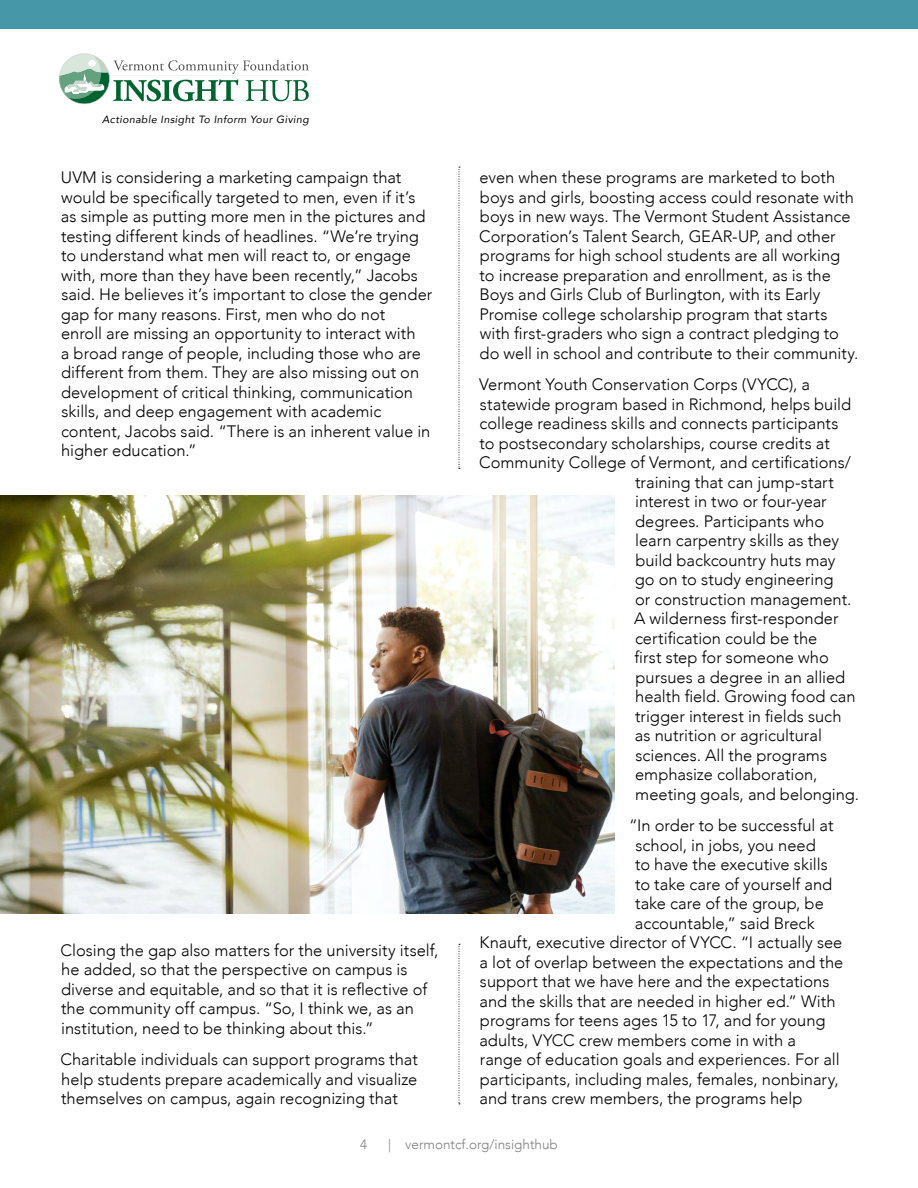
<style>
.page{position:relative;width:918px;height:1188px;background:#fff}
.page>*{position:absolute;margin:0;border:0;box-sizing:border-box;transform-origin:0 0}
.t1{font:300 16.5px/19.5px "Avenir";color:#000}
.t2{font:300 13.5px "Avenir";color:#807f83}
.t3{font:italic 10.5px "Avenir";letter-spacing:.04em;color:#000}
</style>
<div class="page">
<div style="left:0;top:0;width:918px;height:28px;background:#4697a8"></div>
<svg style="left:59px;top:54px;width:250px;height:50px"></svg>
<svg style="left:459px;top:167px;width:1px;height:302px"></svg>
<svg style="left:459px;top:944px;width:1px;height:160px"></svg>
<img style="left:0;top:495px;width:615px;height:418px">
<p class="t3" style="left:102px;top:113px;width:208px">Actionable Insight To Inform Your Giving</p>
<p class="t1" style="left:61px;top:168px;width:373px">UVM is considering a marketing campaign that would be specifically targeted to men, even if it’s as simple as putting more men in the pictures and testing different kinds of headlines. “We’re trying to understand what men will react to, or engage with, more than they have been recently,” Jacobs said. He believes it’s important to close the gender gap for many reasons. First, men who do not<br>enroll are missing an opportunity to interact with<br>a broad range of people, including those who are different from them. They are also missing out on development of critical thinking, communication skills, and deep engagement with academic content, Jacobs said. “There is an inherent value in higher education.”</p>
<p class="t1" style="left:61px;top:940px;width:379px">Closing the gap also matters for the university itself, he added, so that the perspective on campus is diverse and equitable, and so that it is reflective of the community off campus. “So, I think we, as an institution, need to be thinking about this.”</p>
<p class="t1" style="left:61px;top:1050px;width:359px;text-align:justify">Charitable individuals can support programs that help students prepare academically and visualize themselves on campus, again recognizing that</p>
<p class="t1" style="left:479px;top:168px;width:381px">even when these programs are marketed to both boys and girls, boosting access could resonate with boys in new ways. The Vermont Student Assistance Corporation’s Talent Search, GEAR-UP, and other programs for high school students are all working<br>to increase preparation and enrollment, as is the Boys and Girls Club of Burlington, with its Early Promise college scholarship program that starts with first-graders who sign a contract pledging to do well in school and contribute to their community.</p>
<p class="t1" style="left:479px;top:375px;width:332px">Vermont Youth Conservation Corps (VYCC), a</p>
<p class="t1" style="left:480px;top:394px;width:373px">statewide program based in Richmond, helps build</p>
<p class="t1" style="left:480px;top:414px;width:360px">college readiness skills and connects participants</p>
<p class="t1" style="left:480px;top:433px;width:352px">to postsecondary scholarships, course credits at</p>
<p class="t1" style="left:479px;top:453px;width:373px">Community College of Vermont, and certifications/</p>
<p class="t1" style="left:635px;top:472px;width:200px">training that can jump-start</p>
<p class="t1" style="left:635px;top:492px;width:193px">interest in two or four-year</p>
<p class="t1" style="left:635px;top:511px;width:191px">degrees. Participants who</p>
<p class="t1" style="left:635px;top:531px;width:205px">learn carpentry skills as they</p>
<p class="t1" style="left:635px;top:550px;width:202px">build backcountry huts may</p>
<p class="t1" style="left:635px;top:570px;width:200px">go on to study engineering</p>
<p class="t1" style="left:635px;top:589px;width:218px">or construction management.</p>
<p class="t1" style="left:634px;top:609px;width:206px">A wilderness first-responder</p>
<p class="t1" style="left:635px;top:628px;width:184px">certification could be the</p>
<p class="t1" style="left:635px;top:648px;width:196px">first step for someone who</p>
<p class="t1" style="left:635px;top:667px;width:211px">pursues a degree in an allied</p>
<p class="t1" style="left:635px;top:687px;width:222px">health field. Growing food can</p>
<p class="t1" style="left:635px;top:706px;width:208px">trigger interest in fields such</p>
<p class="t1" style="left:635px;top:726px;width:188px">as nutrition or agricultural</p>
<p class="t1" style="left:635px;top:745px;width:193px">sciences. All the programs</p>
<p class="t1" style="left:635px;top:765px;width:184px">emphasize collaboration,</p>
<p class="t1" style="left:635px;top:784px;width:225px">meeting goals, and belonging.</p>
<p class="t1" style="left:629px;top:816px;width:206px">“In order to be successful at</p>
<p class="t1" style="left:635px;top:835px;width:182px">school, in jobs, you need</p>
<p class="t1" style="left:635px;top:855px;width:194px">to have the executive skills</p>
<p class="t1" style="left:635px;top:874px;width:199px">to take care of yourself and</p>
<p class="t1" style="left:635px;top:894px;width:190px">take care of the group, be</p>
<p class="t1" style="left:635px;top:914px;width:181px">accountable,” said Breck</p>
<p class="t1" style="left:479px;top:933px;width:365px">Knauft, executive director of VYCC. “I actually see</p>
<p class="t1" style="left:479px;top:953px;width:366px">a lot of overlap between the expectations and the</p>
<p class="t1" style="left:480px;top:972px;width:351px">support that we have here and the expectations</p>
<p class="t1" style="left:479px;top:992px;width:358px">and the skills that are needed in higher ed.” With</p>
<p class="t1" style="left:480px;top:1011px;width:347px">programs for teens ages 15 to 17, and for young</p>
<p class="t1" style="left:479px;top:1031px;width:318px">adults, VYCC crew members come in with a</p>
<p class="t1" style="left:480px;top:1050px;width:361px">range of education goals and experiences. For all</p>
<p class="t1" style="left:480px;top:1070px;width:360px">participants, including males, females, nonbinary,</p>
<p class="t1" style="left:479px;top:1089px;width:325px">and trans crew members, the programs help</p>
<p class="t2" style="left:360px;top:1136px;width:9px">4</p>
<p class="t2" style="left:388px;top:1136px;width:171px">| vermontcf.org/insighthub</p>
</div>
